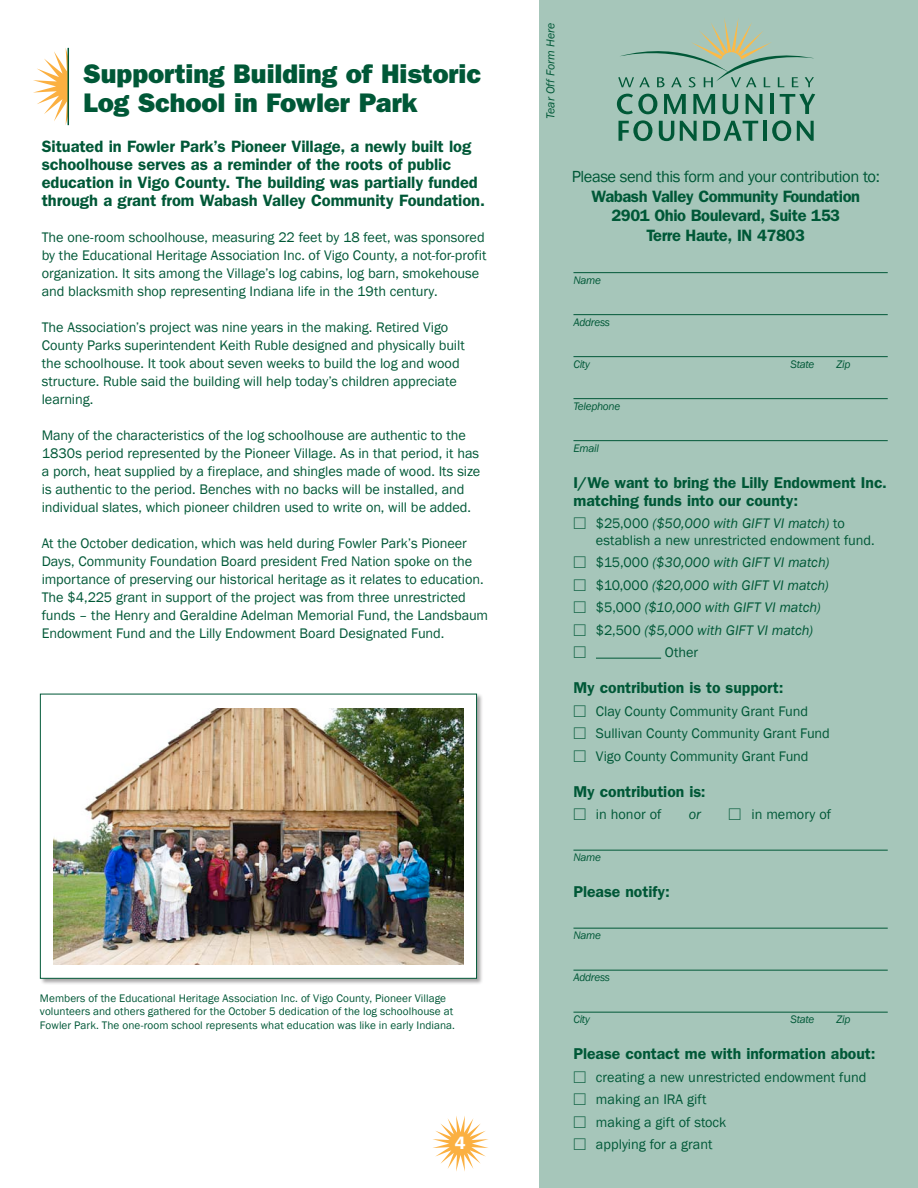
<style>
.page{position:relative;width:918px;height:1188px;background:#fff}
.page>*{position:absolute;margin:0;border:0;box-sizing:border-box;transform-origin:0 0}
.t1{font:800 27px/29.2px "Franklin Gothic";letter-spacing:-.005em;color:#005837}
.t2{font:600 18px "Franklin Gothic";color:#fff}
.t3{font:600 16.5px/18px "Franklin Gothic";letter-spacing:-.005em;color:#005837}
.t4{font:600 16.5px/19.5px "Franklin Gothic";letter-spacing:-.025em;color:#005837;text-align:center}
.t5{font:600 15.75px/18px "Franklin Gothic";color:#005837}
.t6{font:14.25px/18px "Franklin Gothic";letter-spacing:-.005em;color:#005837}
.t7{font:italic 14.25px "Franklin Gothic";color:#005837}
.t8{font:14.25px "Universal Newswith Comm Pi";color:#005837}
.t9{font:italic 11.85px "Franklin Gothic";color:#005837}
.t10{font:11.25px/13.5px "Franklin Gothic";letter-spacing:.005em;color:#005837}
.t11{font:italic 11.25px "Franklin Gothic";letter-spacing:-.025em;color:#005837}
.s1{font-weight:400}
.s2{font-family:"Universal Newswith Comm Pi";font-style:normal}
.s3{font-style:normal}
.s4{font-family:"Universal Newswith Comm Pi"}
</style>
<div class="page">
<svg style="left:539px;top:0;width:1px;height:1188px"></svg>
<div style="left:540px;top:0;width:378px;height:1188px;background:#a6c6ba"></div>
<svg style="left:619px;top:120px;width:33px;height:21px"></svg>
<svg style="left:659px;top:121px;width:15px;height:20px"></svg>
<svg style="left:680px;top:121px;width:17px;height:20px"></svg>
<svg style="left:703px;top:121px;width:55px;height:20px"></svg>
<hr style="left:763px;top:121px;width:4px;height:20px;background:#005837">
<svg style="left:772px;top:120px;width:19px;height:21px"></svg>
<svg style="left:797px;top:121px;width:17px;height:20px"></svg>
<svg style="left:617px;top:94px;width:40px;height:20px"></svg>
<svg style="left:664px;top:94px;width:22px;height:20px"></svg>
<svg style="left:693px;top:94px;width:22px;height:20px"></svg>
<svg style="left:723px;top:94px;width:15px;height:20px"></svg>
<svg style="left:746px;top:94px;width:16px;height:20px"></svg>
<hr style="left:770px;top:94px;width:4px;height:20px;background:#005837">
<svg style="left:780px;top:94px;width:35px;height:20px"></svg>
<svg style="left:618px;top:18px;width:196px;height:69px"></svg>
<hr style="left:573px;top:272px;width:315px;height:1px;background:#005837">
<hr style="left:573px;top:314px;width:315px;height:1px;background:#005837">
<hr style="left:573px;top:356px;width:315px;height:1px;background:#005837">
<hr style="left:573px;top:398px;width:315px;height:1px;background:#005837">
<hr style="left:573px;top:440px;width:315px;height:1px;background:#005837">
<hr style="left:596px;top:658px;width:65px;height:1px;background:#005837">
<hr style="left:573px;top:850px;width:315px;height:1px;background:#005837">
<hr style="left:573px;top:928px;width:315px;height:1px;background:#005837">
<hr style="left:573px;top:970px;width:315px;height:1px;background:#005837">
<hr style="left:573px;top:1012px;width:315px;height:1px;background:#005837">
<svg style="left:33px;top:48px;width:35px;height:77px"></svg>
<hr style="left:68px;top:48px;width:1px;height:77px;background:#005837">
<svg style="left:433px;top:1116px;width:55px;height:55px"></svg>
<div style="left:40px;top:693px;width:444px;height:293px;background:#231f20;opacity:.4"></div>
<div style="left:40px;top:694px;width:437px;height:285px;background:#fff;border:1px solid #005837"></div>
<img style="left:54px;top:708px;width:410px;height:256px">
<p class="t1" style="left:83px;top:59px;width:399px">Supporting Building of Historic<br>Log School in Fowler Park</p>
<p class="t3" style="left:42px;top:137px;width:445px">Situated in Fowler Park’s Pioneer Village, a newly built log schoolhouse serves as a reminder of the roots of public education in Vigo County. The building was partially funded through a grant from Wabash Valley Community Foundation.</p>
<p class="t6" style="left:42px;top:229px;width:446px">The one-room schoolhouse, measuring 22 feet by 18 feet, was sponsored by the Educational Heritage Association Inc. of Vigo County, a not-for-profit organization. It sits among the Village’s log cabins, log barn, smokehouse and blacksmith shop representing Indiana life in the 19th century.</p>
<p class="t6" style="left:42px;top:319px;width:425px">The Association’s project was nine years in the making. Retired Vigo County Parks superintendent Keith Ruble designed and physically built the schoolhouse. It took about seven weeks to build the log and wood structure. Ruble said the building will help today’s children appreciate learning.</p>
<p class="t6" style="left:42px;top:427px;width:440px">Many of the characteristics of the log schoolhouse are authentic to the 1830s period represented by the Pioneer Village. As in that period, it has a porch, heat supplied by a fireplace, and shingles made of wood. Its size is authentic to the period. Benches with no backs will be installed, and individual slates, which pioneer children used to write on, will be added.</p>
<p class="t6" style="left:42px;top:535px;width:448px">At the October dedication, which was held during Fowler Park’s Pioneer Days, Community Foundation Board president Fred Nation spoke on the importance of preserving our historical heritage as it relates to education.<br>The $4,225 grant in support of the project was from three unrestricted funds – the Henry and Geraldine Adelman Memorial Fund, the Landsbaum Endowment Fund and the Lilly Endowment Board Designated Fund.</p>
<p class="t10" style="left:40px;top:992px;width:417px">Members of the Educational Heritage Association Inc. of Vigo County, Pioneer Village volunteers and others gathered for the October 5 dedication of the log schoolhouse at<br>Fowler Park. The one-room school represents what education was like in early Indiana.</p>
<p class="t2" style="left:455px;top:1132px;width:12px">4</p>
<p class="t9" style="left:543px;top:119px;width:98px;rotate:-90deg">Tear Off Form Here</p>
<p class="t4" style="left:572px;top:166px;width:310px"><span class="s1">Please send this form and your contribution to:<br></span>Wabash Valley Community Foundation 2901 Ohio Boulevard, Suite 153<br>Terre Haute, IN 47803</p>
<p class="t11" style="left:573px;top:273px;width:29px">Name</p>
<p class="t11" style="left:573px;top:315px;width:38px">Address</p>
<p class="t11" style="left:573px;top:357px;width:18px">City</p>
<p class="t11" style="left:791px;top:357px;width:25px">State</p>
<p class="t11" style="left:837px;top:357px;width:15px">Zip</p>
<p class="t11" style="left:573px;top:399px;width:48px">Telephone</p>
<p class="t11" style="left:573px;top:441px;width:27px">Email</p>
<p class="t5" style="left:573px;top:473px;width:315px">I/We want to bring the Lilly Endowment Inc. matching funds into our county:</p>
<p class="t7" style="left:573px;top:514px;width:273px"><span class="s2">M</span> <span class="s3">$25,000</span> ($50,000 with GIFT VI match) <span class="s3">to</span></p>
<p class="t6" style="left:596px;top:531px;width:280px">establish a new unrestricted endowment fund.</p>
<p class="t7" style="left:573px;top:553px;width:257px"><span class="s2">M</span> <span class="s3">$15,000</span> ($30,000 with GIFT VI match)</p>
<p class="t7" style="left:573px;top:576px;width:257px"><span class="s2">M</span> <span class="s3">$10,000</span> ($20,000 with GIFT VI match)</p>
<p class="t7" style="left:573px;top:598px;width:249px"><span class="s2">M</span> <span class="s3">$5,000</span> ($10,000 with GIFT VI match)</p>
<p class="t7" style="left:573px;top:621px;width:241px"><span class="s2">M</span> <span class="s3">$2,500</span> ($5,000 with GIFT VI match)</p>
<p class="t8" style="left:573px;top:646px;width:14px">M</p>
<p class="t6" style="left:665px;top:644px;width:35px">Other</p>
<p class="t5" style="left:573px;top:678px;width:212px">My contribution is to support:</p>
<p class="t6" style="left:573px;top:702px;width:236px"><span class="s4">M</span> Clay County Community Grant Fund</p>
<p class="t6" style="left:573px;top:725px;width:258px"><span class="s4">M</span> Sullivan County Community Grant Fund</p>
<p class="t6" style="left:573px;top:747px;width:237px"><span class="s4">M</span> Vigo County Community Grant Fund</p>
<p class="t5" style="left:573px;top:782px;width:134px">My contribution is:</p>
<p class="t6" style="left:573px;top:806px;width:89px"><span class="s4">M</span> in honor of</p>
<p class="t7" style="left:689px;top:805px;width:14px">or</p>
<p class="t6" style="left:729px;top:806px;width:104px"><span class="s4">M</span> in memory of</p>
<p class="t11" style="left:573px;top:850px;width:29px">Name</p>
<p class="t5" style="left:573px;top:882px;width:98px">Please notify:</p>
<p class="t11" style="left:573px;top:928px;width:29px">Name</p>
<p class="t11" style="left:573px;top:970px;width:38px">Address</p>
<p class="t11" style="left:573px;top:1012px;width:18px">City</p>
<p class="t11" style="left:791px;top:1012px;width:25px">State</p>
<p class="t11" style="left:837px;top:1012px;width:15px">Zip</p>
<p class="t5" style="left:573px;top:1044px;width:303px">Please contact me with information about:</p>
<p class="t6" style="left:573px;top:1068px;width:295px"><span class="s4">M</span> creating a new unrestricted endowment fund</p>
<p class="t6" style="left:573px;top:1091px;width:135px"><span class="s4">M</span> making an IRA gift</p>
<p class="t6" style="left:573px;top:1113px;width:154px"><span class="s4">M</span> making a gift of stock</p>
<p class="t6" style="left:573px;top:1136px;width:141px"><span class="s4">M</span> applying for a grant</p>
</div>
